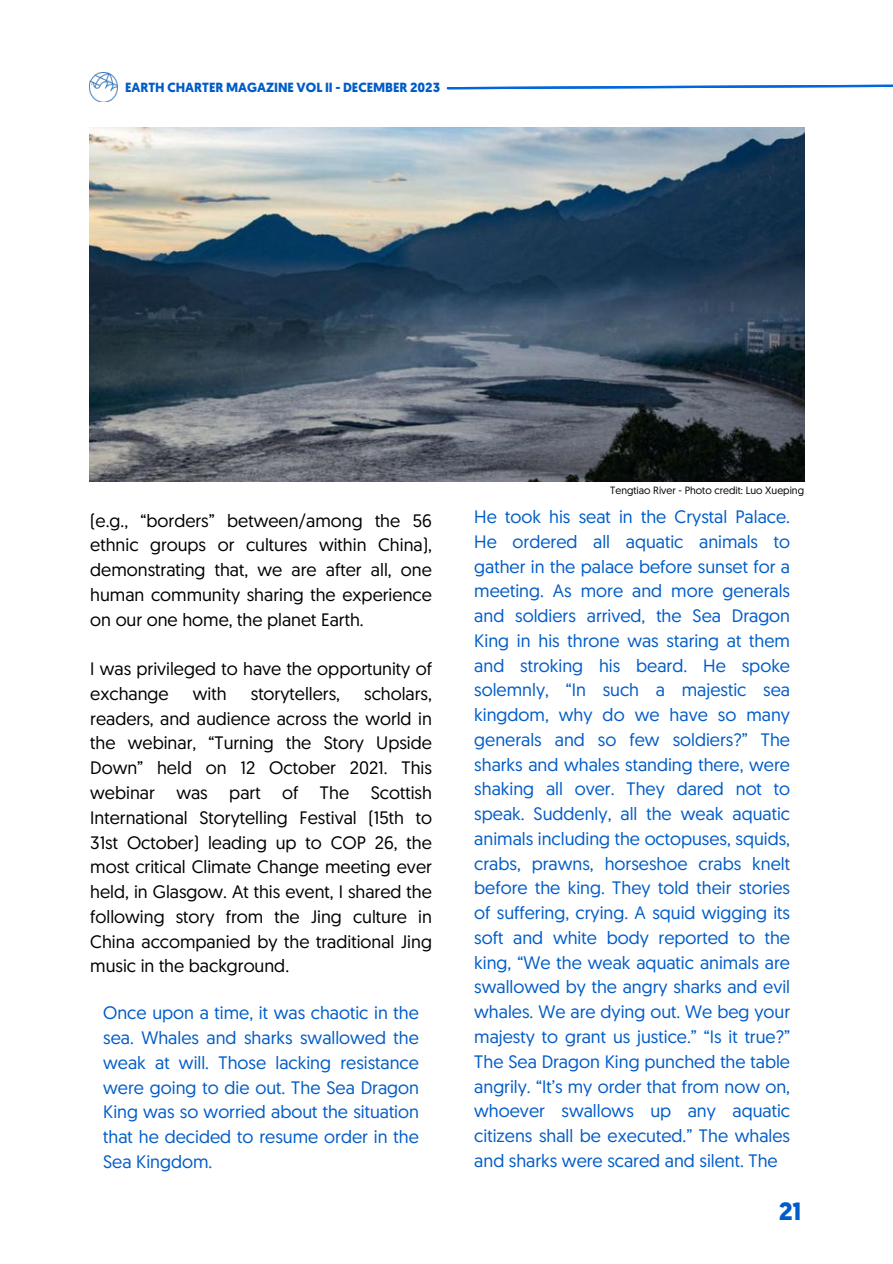
<style>
.page{position:relative;width:893px;height:1264px;background:#fff}
.page>*{position:absolute;margin:0;border:0;box-sizing:border-box;transform-origin:0 0}
.t1{font:700 24.9px "Geomanist";color:#005cc9}
.t2{font:18px/24.8px "Geomanist";color:#005cc8;text-align:justify}
.t3{font:18px/24.8px "Geomanist";color:#000;text-align:justify}
.t4{font:700 13.2px "Geomanist";color:#005cc8}
.t5{font:10.5px "Geomanist";color:#000}
</style>
<div class="page">
<svg style="left:446px;top:84px;width:446px;height:6px"></svg>
<img style="left:89px;top:73px;width:29px;height:28px">
<img style="left:89px;top:127px;width:715px;height:355px">
<p class="t4" style="left:125px;top:78px;width:316px">EARTH CHARTER MAGAZINE VOL II - DECEMBER 2023</p>
<p class="t3" style="left:90px;top:507px;width:343px">(e.g., “borders” between/among the 56 ethnic groups or cultures within China), demonstrating that, we are after all, one human community sharing the experience on our one home, the planet Earth.</p>
<p class="t3" style="left:90px;top:656px;width:343px">I was privileged to have the opportunity of exchange</p>
<p class="t3" style="left:90px;top:680px;width:343px;text-indent:274px">scholars, readers, and audience across the world in the webinar, “Turning the Story Upside Down” held on 12 October 2021. This webinar was part of The Scottish International Storytelling Festival (15th to 31st October) leading up to COP 26, the most critical Climate Change meeting ever held, in Glasgow. At this event, I shared the following story from the Jing culture in China accompanied by the traditional Jing music in the background.</p>
<p class="t3" style="left:193px;top:680px;width:35px">with</p>
<p class="t3" style="left:251px;top:680px;width:91px">storytellers,</p>
<p class="t2" style="left:103px;top:1000px;width:317px">Once upon a time, it was chaotic in the sea. Whales and sharks swallowed the weak at will. Those lacking resistance were going to die out. The Sea Dragon King was so worried about the situation that he decided to resume order in the Sea Kingdom.</p>
<p class="t5" style="left:610px;top:484px;width:195px">Tengtiao River - Photo credit: Luo Xueping</p>
<p class="t2" style="left:474px;top:504px;width:317px">He took his seat in the Crystal Palace.<br>He ordered all aquatic animals to gather in the palace before sunset for a meeting. As more and more generals and soldiers arrived, the Sea Dragon King in his throne was staring at them and stroking his beard. He spoke solemnly, “In such a majestic sea kingdom, why do we have so many generals and so few soldiers?” The sharks and whales standing there, were shaking all over. They dared not to speak. Suddenly, all the weak aquatic animals including the octopuses, squids, crabs, prawns, horseshoe crabs knelt before the king. They told their stories of suffering, crying. A squid wigging its soft and white body reported to the king, “We the weak aquatic animals are swallowed by the angry sharks and evil whales. We are dying out. We beg your majesty to grant us justice.” “Is it true?” The Sea Dragon King punched the table angrily. “It’s my order that from now on, whoever swallows up any aquatic citizens shall be executed.” The whales and sharks were scared and silent. The</p>
<h1 class="t1" style="left:778px;top:1195px;width:24px">21</h1>
</div>
